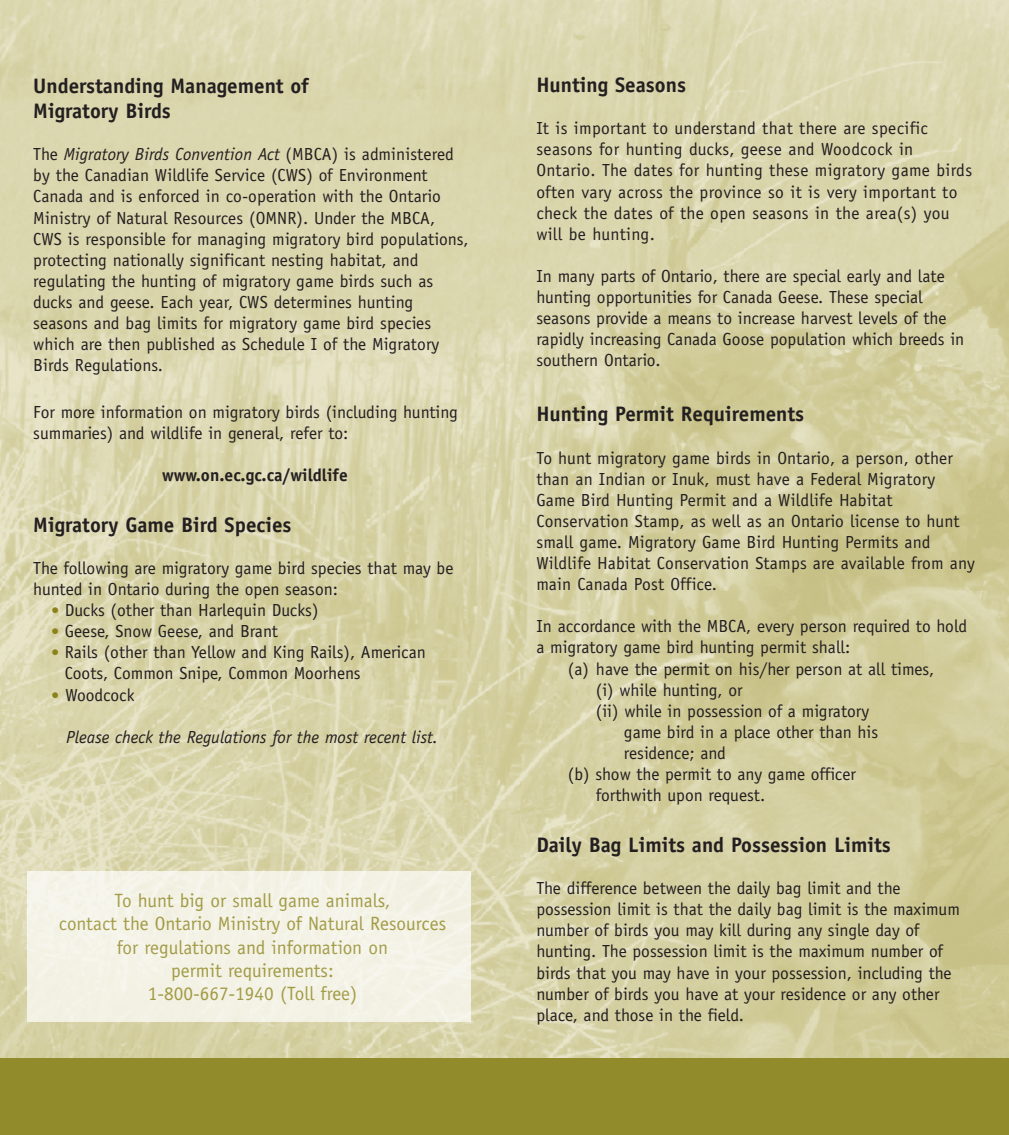
<style>
.page{position:relative;width:1009px;height:1135px;background:#fff}
.page>*{position:absolute;margin:0;border:0;box-sizing:border-box;transform-origin:0 0}
.t1{font:700 21px/25.4px "Officina Sans";color:#231f20}
.t2{font:19.25px/23.3px "Officina Sans";color:#8b831a;text-align:center}
.t3{font:17.5px/21px "Officina Sans";color:#231f20}
.t4{font:17.5px/21px "Officina Sans";letter-spacing:.02em;color:#231f20}
.t5{font:italic 17.5px "Officina Sans";color:#231f20}
.t6{font:700 17.5px "Officina Sans";color:#231f20}
.s1{font-style:italic}
.s2{font-family:"Futura";font-size:15.4px;color:#8b831a}
</style>
<div class="page">
<img style="left:0;top:0;width:1008px;height:1057px">
<div style="left:27px;top:871px;width:443px;height:150px;background:#f3f2e6"></div>
<div style="left:0;top:1057px;width:1008px;height:77px;background:#928b2b"></div>
<p class="t1" style="left:33px;top:73px;width:277px">Understanding Management of<br>Migratory Birds</p>
<p class="t3" style="left:33px;top:144px;width:437px">The <span class="s1">Migratory Birds Convention Act</span> (MBCA) is administered by the Canadian Wildlife Service (CWS) of Environment Canada and is enforced in co-operation with the Ontario Ministry of Natural Resources (OMNR). Under the MBCA,<br>CWS is responsible for managing migratory bird populations, protecting nationally significant nesting habitat, and regulating the hunting of migratory game birds such as ducks and geese. Each year, CWS determines hunting seasons and bag limits for migratory game bird species which are then published as Schedule I of the Migratory Birds Regulations.</p>
<p class="t3" style="left:33px;top:401px;width:426px">For more information on migratory birds (including hunting summaries) and wildlife in general, refer to:</p>
<p class="t6" style="left:162px;top:464px;width:187px">www.on.ec.gc.ca/wildlife</p>
<p class="t1" style="left:33px;top:511px;width:260px">Migratory Game Bird Species</p>
<p class="t3" style="left:33px;top:557px;width:421px">The following are migratory game bird species that may be hunted in Ontario during the open season:</p>
<p class="t3" style="left:51px;top:599px;width:269px"><span class="s2">•</span> Ducks (other than Harlequin Ducks)</p>
<p class="t3" style="left:51px;top:620px;width:228px"><span class="s2">•</span> Geese, Snow Geese, and Brant</p>
<p class="t3" style="left:65px;top:641px;width:362px;text-indent:-14px"><span class="s2">•</span> Rails (other than Yellow and King Rails), American<br>Coots, Common Snipe, Common Moorhens</p>
<p class="t3" style="left:51px;top:684px;width:85px"><span class="s2">•</span> Woodcock</p>
<p class="t5" style="left:66px;top:726px;width:373px">Please check the Regulations for the most recent list.</p>
<p class="t2" style="left:59px;top:888px;width:389px">To hunt big or small game animals,<br>contact the Ontario Ministry of Natural Resources for regulations and information on<br>permit requirements:<br>1-800-667-1940 (Toll free)</p>
<p class="t1" style="left:536px;top:72px;width:151px">Hunting Seasons</p>
<p class="t4" style="left:536px;top:118px;width:437px">It is important to understand that there are specific seasons for hunting ducks, geese and Woodcock in Ontario. The dates for hunting these migratory game birds often vary across the province so it is very important to check the dates of the open seasons in the area(s) you will be hunting.</p>
<p class="t3" style="left:536px;top:265px;width:429px">In many parts of Ontario, there are special early and late hunting opportunities for Canada Geese. These special seasons provide a means to increase harvest levels of the rapidly increasing Canada Goose population which breeds in southern Ontario.</p>
<p class="t1" style="left:536px;top:401px;width:269px">Hunting Permit Requirements</p>
<p class="t3" style="left:536px;top:447px;width:440px">To hunt migratory game birds in Ontario, a person, other than an Indian or Inuk, must have a Federal Migratory Game Bird Hunting Permit and a Wildlife Habitat Conservation Stamp, as well as an Ontario license to hunt small game. Migratory Game Bird Hunting Permits and Wildlife Habitat Conservation Stamps are available from any main Canada Post Office.</p>
<p class="t3" style="left:536px;top:615px;width:432px">In accordance with the MBCA, every person required to hold</p>
<p class="t3" style="left:536px;top:637px;width:315px">a migratory game bird hunting permit shall:</p>
<p class="t3" style="left:568px;top:658px;width:368px">(a) have the permit on his/her person at all times,</p>
<p class="t3" style="left:596px;top:679px;width:148px">(i) while hunting, or</p>
<p class="t3" style="left:596px;top:700px;width:275px">(ii) while in possession of a migratory</p>
<p class="t3" style="left:624px;top:721px;width:256px">game bird in a place other than his</p>
<p class="t3" style="left:624px;top:742px;width:104px">residence; and</p>
<p class="t3" style="left:568px;top:763px;width:289px">(b) show the permit to any game officer</p>
<p class="t3" style="left:596px;top:784px;width:171px">forthwith upon request.</p>
<p class="t1" style="left:536px;top:831px;width:356px">Daily Bag Limits and Possession Limits</p>
<p class="t3" style="left:536px;top:877px;width:425px">The difference between the daily bag limit and the possession limit is that the daily bag limit is the maximum number of birds you may kill during any single day of hunting. The possession limit is the maximum number of birds that you may have in your possession, including the number of birds you have at your residence or any other place, and those in the field.</p>
</div>
